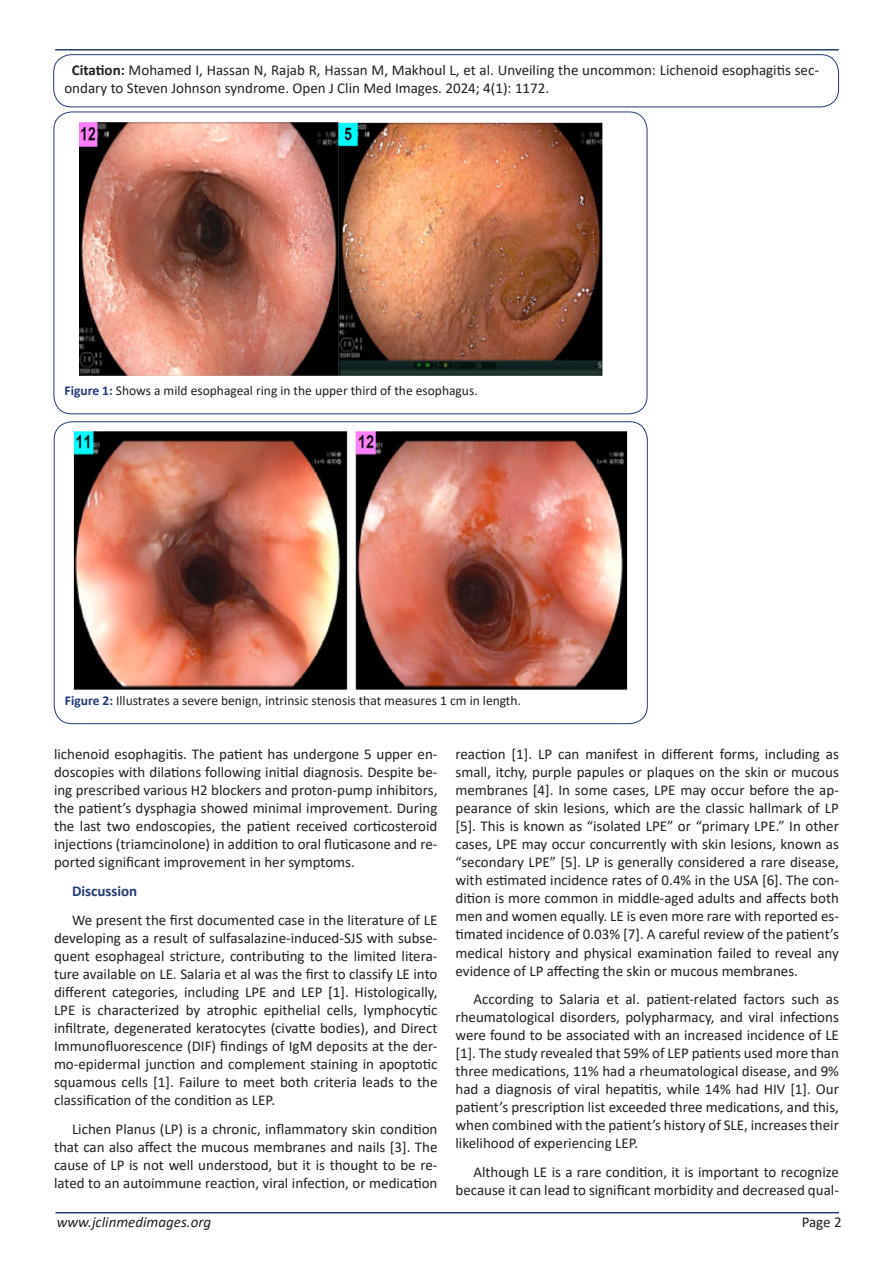
<style>
.page{position:relative;width:893px;height:1263px;background:#fff}
.page>*{position:absolute;margin:0;border:0;box-sizing:border-box;transform-origin:0 0}
.Normal__Web{font:15px/18px "Calibri";color:#231f20;text-align:justify}
.t1{font:italic 15px "Calibri";color:#231f20}
.Normal__Web-2{font:700 15px "Calibri";color:#223b76}
.t2{font:13.5px "Calibri";color:#231f20}
.s1{font-weight:700}
.s2{font-weight:700;color:#223b76}
</style>
<div class="page">
<hr style="left:55px;top:1212px;width:784px;height:1px;background:#223b76">
<hr style="left:55px;top:49px;width:784px;height:2px;background:#223b76">
<div style="left:53px;top:54px;width:786px;height:53px;border:1px solid #223b76;border-radius:18px"></div>
<img style="left:79px;top:122px;width:523px;height:254px">
<img style="left:74px;top:431px;width:553px;height:259px">
<p class="Normal__Web" style="left:64px;top:61px;width:756px;text-indent:8px"><span class="s1">Citation:</span> Mohamed I, Hassan N, Rajab R, Hassan M, Makhoul L, et al. Unveiling the uncommon: Lichenoid esophagitis sec&shy;ondary to Steven Johnson syndrome. Open J Clin Med Images. 2024; 4(1): 1172.</p>
<p class="t2" style="left:65px;top:381px;width:415px"><span class="s2">Figure 1:</span> Shows a mild esophageal ring in the upper third of the esophagus.</p>
<p class="t2" style="left:65px;top:691px;width:458px"><span class="s2">Figure 2:</span> Illustrates a severe benign, intrinsic stenosis that measures 1 cm in length.</p>
<p class="Normal__Web" style="left:54px;top:745px;width:385px">lichenoid esophagitis. The patient has undergone 5 upper en&shy;doscopies with dilations following initial diagnosis. Despite be&shy;ing prescribed various H2 blockers and proton-pump inhibitors, the patient’s dysphagia showed minimal improvement. During the last two endoscopies, the patient received corticosteroid injections (triamcinolone) in addition to oral fluticasone and re&shy;ported significant improvement in her symptoms.</p>
<p class="Normal__Web-2" style="left:72px;top:881px;width:67px">Discussion</p>
<p class="Normal__Web" style="left:54px;top:911px;width:385px;text-indent:18px">We present the first documented case in the literature of LE developing as a result of sulfasalazine-induced-SJS with subse&shy;quent esophageal stricture, contributing to the limited litera&shy;ture available on LE. Salaria et al was the first to classify LE into different categories, including LPE and LEP [1]. Histologically, LPE is characterized by atrophic epithelial cells, lymphocytic infiltrate, degenerated keratocytes (civatte bodies), and Direct Immunofluorescence (DIF) findings of IgM deposits at the der&shy;mo-epidermal junction and complement staining in apoptotic squamous cells [1]. Failure to meet both criteria leads to the classification of the condition as LEP.</p>
<p class="Normal__Web" style="left:54px;top:1119px;width:385px;text-indent:18px">Lichen Planus (LP) is a chronic, inflammatory skin condition that can also affect the mucous membranes and nails [3]. The cause of LP is not well understood, but it is thought to be re&shy;lated to an autoimmune reaction, viral infection, or medication</p>
<p class="Normal__Web" style="left:455px;top:745px;width:385px">reaction [1]. LP can manifest in different forms, including as small, itchy, purple papules or plaques on the skin or mucous membranes [4]. In some cases, LPE may occur before the ap&shy;pearance of skin lesions, which are the classic hallmark of LP [5]. This is known as “isolated LPE” or “primary LPE.” In other cases, LPE may occur concurrently with skin lesions, known as “secondary LPE” [5]. LP is generally considered a rare disease, with estimated incidence rates of 0.4% in the USA [6]. The con&shy;dition is more common in middle-aged adults and affects both men and women equally. LE is even more rare with reported es&shy;timated incidence of 0.03% [7]. A careful review of the patient’s medical history and physical examination failed to reveal any evidence of LP affecting the skin or mucous membranes.</p>
<p class="Normal__Web" style="left:455px;top:990px;width:385px;text-indent:18px">According to Salaria et al. patient-related factors such as rheumatological disorders, polypharmacy, and viral infections were found to be associated with an increased incidence of LE [1]. The study revealed that 59% of LEP patients used more than three medications, 11% had a rheumatological disease, and 9% had a diagnosis of viral hepatitis, while 14% had HIV [1]. Our patient’s prescription list exceeded three medications, and this, when combined with the patient’s history of SLE, increases their likelihood of experiencing LEP.</p>
<p class="Normal__Web" style="left:455px;top:1163px;width:385px;text-align:right">Although LE is a rare condition, it is important to recognize because it can lead to significant morbidity and decreased qual-</p>
<p class="t1" style="left:57px;top:1211px;width:156px">www.jclinmedimages.org</p>
<p class="Normal__Web" style="left:802px;top:1212px;width:42px">Page 2</p>
</div>
